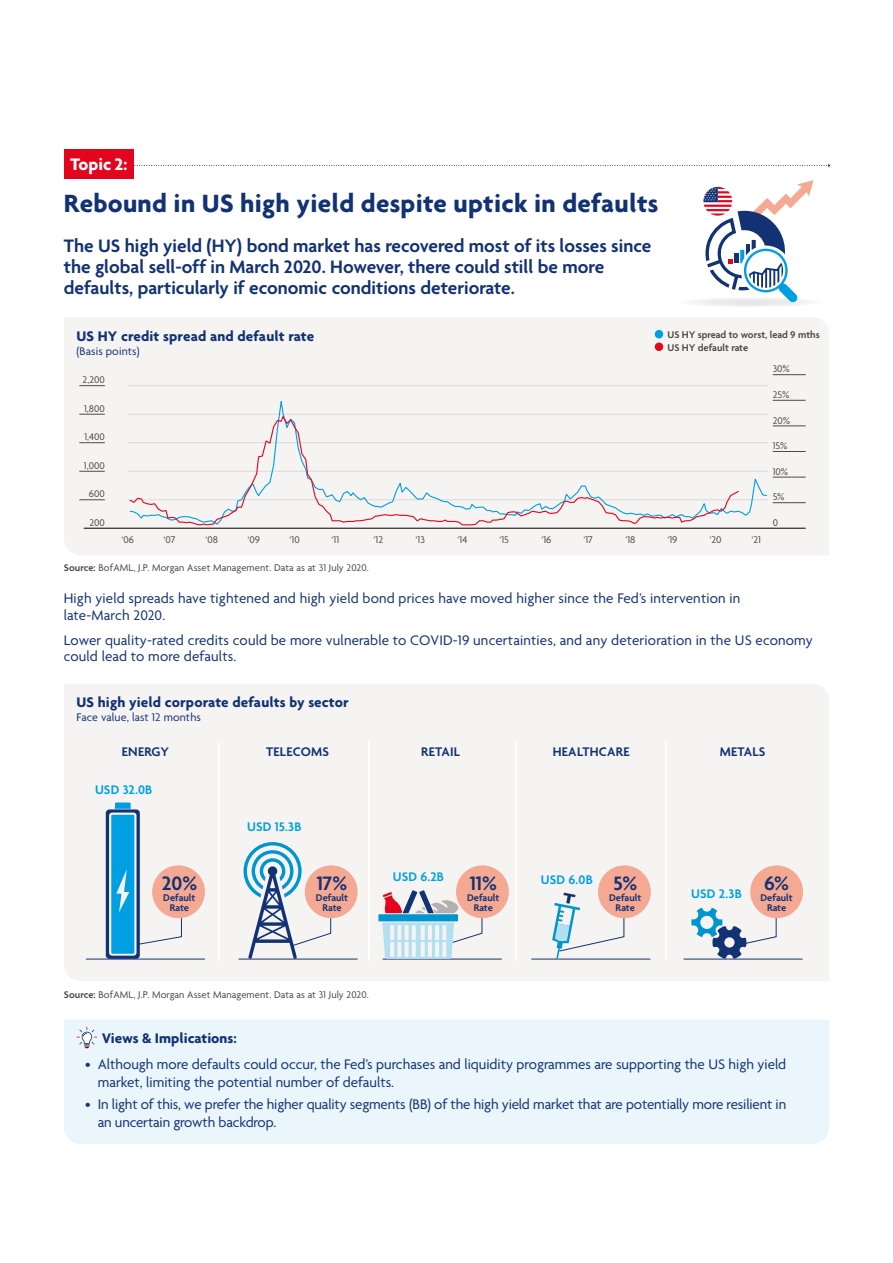
<style>
.page{position:relative;width:893px;height:1263px;background:#fff}
.page>*{position:absolute;margin:0;border:0;box-sizing:border-box;transform-origin:0 0}
.t1{font:700 27px "Agenda";letter-spacing:.01em;color:#123274}
.t2{font:600 21px "Agenda";color:#123274}
.t3{font:600 19.5px/21px "Agenda";color:#123274}
.t4{font:700 18px "Agenda";color:#fff}
.t5{font:15px/16.5px "Agenda";color:#123274}
.t6{font:700 15px "Agenda";letter-spacing:.01em;color:#123274}
.t7{font:600 13.5px "Agenda";letter-spacing:.01em;color:#009fe3}
.t8{font:600 13.5px "Agenda";letter-spacing:.02em;color:#123274}
.t9{font:12px "Agenda";letter-spacing:.01em;color:#123274}
.t10{font:10.5px "Agenda";letter-spacing:.005em;color:#4a4a49}
.t11{font:600 10.5px/10.5px "Agenda";color:#123274;text-align:center}
.t12{font:600 10.5px/12.6px "Agenda";color:#4a4a49}
.s1{font-weight:600}
</style>
<div class="page">
<div style="left:64px;top:317px;width:765px;height:238px;background:#f6f4f2"></div>
<div style="left:655px;top:330px;width:8px;height:8px;background:#009fe3;border-radius:50%"></div>
<div style="left:655px;top:342px;width:8px;height:9px;background:#e3051e;border-radius:50%"></div>
<div style="left:64px;top:684px;width:765px;height:297px;background:#f6f4f2"></div>
<div style="left:677px;top:297px;width:147px;height:10px;background:#f0f0f0;border-radius:50%"></div>
<svg style="left:703px;top:180px;width:111px;height:122px"></svg>
<svg style="left:134px;top:164px;width:696px;height:3px"></svg>
<div style="left:64px;top:149px;width:70px;height:30px;background:#e3051e"></div>
<div style="left:64px;top:1020px;width:765px;height:124px;background:#eaf6fc"></div>
<svg style="left:77px;top:1027px;width:20px;height:21px"></svg>
<hr style="left:218px;top:742px;width:2px;height:219px;background:#fff">
<hr style="left:368px;top:742px;width:2px;height:219px;background:#fff">
<hr style="left:515px;top:742px;width:2px;height:219px;background:#fff">
<hr style="left:665px;top:742px;width:2px;height:219px;background:#fff">
<hr style="left:86px;top:959px;width:119px;height:1px;background:#123274">
<hr style="left:239px;top:959px;width:119px;height:1px;background:#123274">
<svg style="left:106px;top:802px;width:76px;height:157px"></svg>
<div style="left:152px;top:865px;width:53px;height:53px;background:#f5a992;border-radius:50%"></div>
<div style="left:305px;top:865px;width:53px;height:53px;background:#f5a992;border-radius:50%"></div>
<svg style="left:244px;top:842px;width:87px;height:117px"></svg>
<hr style="left:531px;top:959px;width:119px;height:1px;background:#123274">
<div style="left:598px;top:865px;width:53px;height:53px;background:#f5a992;border-radius:50%"></div>
<svg style="left:552px;top:877px;width:72px;height:82px"></svg>
<hr style="left:684px;top:959px;width:119px;height:1px;background:#123274">
<div style="left:750px;top:865px;width:53px;height:53px;background:#f5a992;border-radius:50%"></div>
<svg style="left:691px;top:877px;width:86px;height:82px"></svg>
<hr style="left:383px;top:959px;width:119px;height:1px;background:#123274">
<div style="left:456px;top:865px;width:53px;height:53px;background:#f5a992;border-radius:50%"></div>
<div style="left:378px;top:914px;width:80px;height:7px;background:#0095d0"></div>
<svg style="left:382px;top:878px;width:100px;height:81px"></svg>
<svg style="left:79px;top:385px;width:26px;height:1px"></svg>
<svg style="left:79px;top:414px;width:26px;height:1px"></svg>
<svg style="left:79px;top:442px;width:26px;height:1px"></svg>
<svg style="left:79px;top:471px;width:26px;height:1px"></svg>
<svg style="left:79px;top:499px;width:26px;height:1px"></svg>
<hr style="left:128px;top:385px;width:640px;height:1px;background:#dadada">
<hr style="left:128px;top:414px;width:640px;height:1px;background:#dadada">
<hr style="left:128px;top:442px;width:640px;height:1px;background:#dadada">
<hr style="left:128px;top:471px;width:640px;height:1px;background:#dadada">
<hr style="left:128px;top:499px;width:640px;height:1px;background:#dadada">
<hr style="left:773px;top:374px;width:33px;height:1px;background:#4a4a49">
<hr style="left:773px;top:400px;width:33px;height:1px;background:#4a4a49">
<hr style="left:773px;top:426px;width:33px;height:1px;background:#4a4a49">
<hr style="left:773px;top:451px;width:33px;height:1px;background:#4a4a49">
<hr style="left:773px;top:477px;width:33px;height:1px;background:#4a4a49">
<hr style="left:773px;top:502px;width:33px;height:1px;background:#4a4a49">
<hr style="left:84px;top:528px;width:722px;height:1px;background:#000">
<div style="left:129px;top:394px;width:639px;height:132px;background:#f6f4f2"></div>
<svg style="left:129px;top:414px;width:611px;height:112px"></svg>
<p class="t4" style="left:70px;top:153px;width:59px">Topic 2:</p>
<h1 class="t1" style="left:64px;top:187px;width:596px">Rebound in US high yield despite uptick in defaults</h1>
<h3 class="t3" style="left:64px;top:236px;width:589px">The US high yield (HY) bond market has recovered most of its losses since the global sell-off in March 2020. However, there could still be more defaults, particularly if economic conditions deteriorate.</h3>
<p class="t6" style="left:77px;top:327px;width:239px">US HY credit spread and default rate</p>
<p class="t9" style="left:77px;top:345px;width:65px">(Basis points)</p>
<p class="t10" style="left:82px;top:374px;width:24px">2,200</p>
<p class="t10" style="left:84px;top:403px;width:22px">1,800</p>
<p class="t10" style="left:85px;top:431px;width:22px">1,400</p>
<p class="t10" style="left:84px;top:460px;width:22px">1,000</p>
<p class="t10" style="left:89px;top:488px;width:17px">600</p>
<p class="t10" style="left:89px;top:517px;width:17px">200</p>
<p class="t12" style="left:667px;top:329px;width:154px">US HY spread to worst, lead 9 mths<br>US HY default rate</p>
<p class="t10" style="left:773px;top:363px;width:19px">30%</p>
<p class="t10" style="left:773px;top:389px;width:18px">25%</p>
<p class="t10" style="left:773px;top:415px;width:19px">20%</p>
<p class="t10" style="left:773px;top:440px;width:16px">15%</p>
<p class="t10" style="left:773px;top:466px;width:17px">10%</p>
<p class="t10" style="left:773px;top:491px;width:13px">5%</p>
<p class="t10" style="left:773px;top:517px;width:7px">0</p>
<p class="t10" style="left:122px;top:534px;width:14px">‘06</p>
<p class="t10" style="left:164px;top:534px;width:14px">‘07</p>
<p class="t10" style="left:206px;top:534px;width:14px">‘08</p>
<p class="t10" style="left:248px;top:534px;width:14px">‘09</p>
<p class="t10" style="left:290px;top:534px;width:12px">‘10</p>
<p class="t10" style="left:332px;top:534px;width:9px">‘11</p>
<p class="t10" style="left:374px;top:534px;width:11px">‘12</p>
<p class="t10" style="left:416px;top:534px;width:11px">‘13</p>
<p class="t10" style="left:458px;top:534px;width:11px">‘14</p>
<p class="t10" style="left:500px;top:534px;width:11px">‘15</p>
<p class="t10" style="left:542px;top:534px;width:11px">‘16</p>
<p class="t10" style="left:583px;top:534px;width:11px">‘17</p>
<p class="t10" style="left:625px;top:534px;width:12px">‘18</p>
<p class="t10" style="left:667px;top:534px;width:11px">‘19</p>
<p class="t10" style="left:709px;top:534px;width:14px">‘20</p>
<p class="t10" style="left:751px;top:534px;width:11px">‘21</p>
<p class="t10" style="left:64px;top:562px;width:307px"><span class="s1">Source:</span> BofAML, J.P. Morgan Asset Management. Data as at 31 July 2020.</p>
<p class="t5" style="left:64px;top:591px;width:678px">High yield spreads have tightened and high yield bond prices have moved higher since the Fed’s intervention in late-March 2020.</p>
<p class="t5" style="left:64px;top:633px;width:751px">Lower quality-rated credits could be more vulnerable to COVID-19 uncertainties, and any deterioration in the US economy could lead to more defaults.</p>
<p class="t6" style="left:77px;top:693px;width:274px">US high yield corporate defaults by sector</p>
<p class="t9" style="left:77px;top:711px;width:126px">Face value, last 12 months</p>
<p class="t8" style="left:122px;top:744px;width:48px">ENERGY</p>
<p class="t8" style="left:266px;top:744px;width:64px">TELECOMS</p>
<p class="t8" style="left:720px;top:744px;width:47px">METALS</p>
<p class="t8" style="left:553px;top:744px;width:78px">HEALTHCARE</p>
<p class="t8" style="left:421px;top:744px;width:40px">RETAIL</p>
<p class="t7" style="left:95px;top:782px;width:59px">USD 32.0B</p>
<h2 class="t2" style="left:162px;top:872px;width:37px">20%</h2>
<p class="t11" style="left:163px;top:893px;width:34px">Default<br>Rate</p>
<p class="t7" style="left:247px;top:820px;width:56px">USD 15.3B</p>
<h2 class="t2" style="left:317px;top:872px;width:32px">17%</h2>
<p class="t11" style="left:316px;top:893px;width:34px">Default<br>Rate</p>
<p class="t7" style="left:393px;top:869px;width:53px">USD 6.2B</p>
<p class="t7" style="left:541px;top:872px;width:54px">USD 6.0B</p>
<h2 class="t2" style="left:470px;top:872px;width:28px">11%</h2>
<p class="t11" style="left:467px;top:893px;width:34px">Default<br>Rate</p>
<h2 class="t2" style="left:613px;top:872px;width:25px">5%</h2>
<p class="t11" style="left:609px;top:893px;width:34px">Default<br>Rate</p>
<p class="t10" style="left:64px;top:989px;width:307px"><span class="s1">Source:</span> BofAML, J.P. Morgan Asset Management. Data as at 31 July 2020.</p>
<p class="t6" style="left:102px;top:1029px;width:136px">Views &amp; Implications:</p>
<p class="t7" style="left:691px;top:887px;width:52px">USD 2.3B</p>
<h2 class="t2" style="left:764px;top:872px;width:26px">6%</h2>
<p class="t11" style="left:760px;top:893px;width:34px">Default<br>Rate</p>
<p class="t5" style="left:98px;top:1056px;width:690px;line-height:18px;text-indent:-13px">• Although more defaults could occur, the Fed’s purchases and liquidity programmes are supporting the US high yield market, limiting the potential number of defaults.</p>
<p class="t5" style="left:98px;top:1096px;width:690px;line-height:18px;text-indent:-13px">• In light of this, we prefer the higher quality segments (BB) of the high yield market that are potentially more resilient in an uncertain growth backdrop.</p>
</div>
